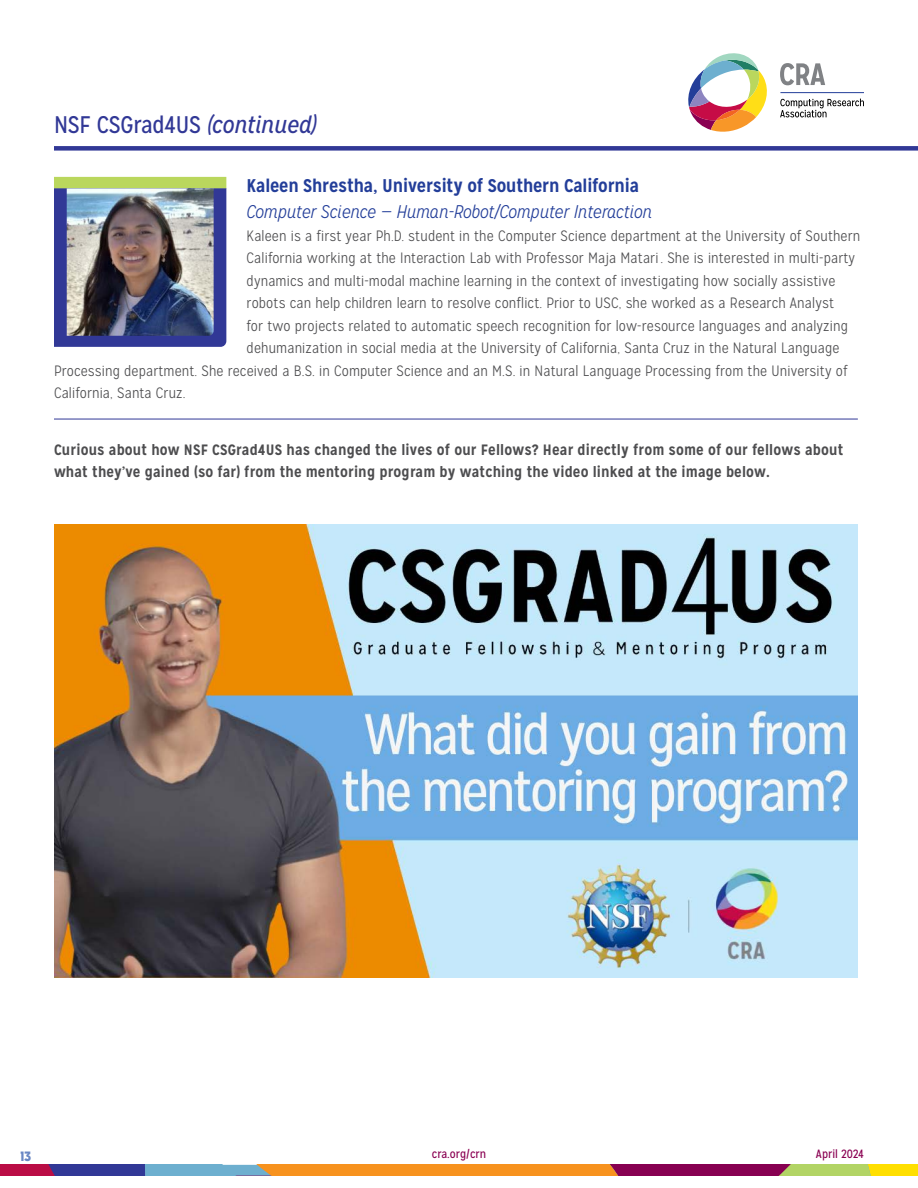
<style>
.page{position:relative;width:918px;height:1188px;background:#fff}
.page>*{position:absolute;margin:0;border:0;box-sizing:border-box;transform-origin:0 0}
.t1{font:24px "Mission Gothic";letter-spacing:-.01em;color:#313896}
.t2{font:italic 300 18.3px "Mission Gothic";letter-spacing:-.01em;color:#233e99}
.t3{font:700 18.3px "Mission Gothic";letter-spacing:-.01em;color:#233e99}
.t4{font:300 15px "Mission Gothic";letter-spacing:.01em;color:#4d4d4f}
.t5{font:700 15px/22.5px "Mission Gothic";letter-spacing:.01em;color:#4d4d4f}
.t6{font:900 13.5px "Mission Gothic";color:#6987c4}
.t7{font:12px "Mission Gothic";color:#8a0052}
.s1{font-style:italic}
</style>
<div class="page">
<svg style="left:0;top:1165px;width:918px;height:11px"></svg>
<svg style="left:780px;top:99px;width:84px;height:18px"></svg>
<svg style="left:780px;top:63px;width:45px;height:22px"></svg>
<hr style="left:780px;top:92px;width:84px;height:1px;background:#233e99">
<svg style="left:688px;top:53px;width:79px;height:79px"></svg>
<div style="left:54px;top:146px;width:864px;height:5px;background:#313896"></div>
<div style="left:54px;top:188px;width:172px;height:159px;background:#313896"></div>
<div style="left:54px;top:177px;width:172px;height:11px;background:#bad75d"></div>
<img style="left:67px;top:188px;width:147px;height:148px">
<img style="left:54px;top:525px;width:804px;height:452px">
<hr style="left:54px;top:419px;width:804px;height:1px;background:#313896">
<h1 class="t1" style="left:54px;top:110px;width:264px">NSF CSGrad4US <span class="s1">(continued)</span></h1>
<p class="t3" style="left:247px;top:174px;width:394px">Kaleen Shrestha, University of Southern California</p>
<p class="t2" style="left:247px;top:201px;width:407px">Computer Science — Human-Robot/Computer Interaction</p>
<p class="t4" style="left:247px;top:227px;width:615px">Kaleen is a first year Ph.D. student in the Computer Science department at the University of Southern</p>
<p class="t4" style="left:247px;top:249px;width:610px">California working at the Interaction Lab with Professor Maja Matarić. She is interested in multi-party</p>
<p class="t4" style="left:247px;top:272px;width:590px">dynamics and multi-modal machine learning in the context of investigating how socially assistive</p>
<p class="t4" style="left:247px;top:294px;width:589px">robots can help children learn to resolve conflict. Prior to USC, she worked as a Research Analyst</p>
<p class="t4" style="left:247px;top:317px;width:603px">for two projects related to automatic speech recognition for low-resource languages and analyzing</p>
<p class="t4" style="left:247px;top:339px;width:594px">dehumanization in social media at the University of California, Santa Cruz in the Natural Language</p>
<p class="t4" style="left:54px;top:362px;width:795px">Processing department. She received a B.S. in Computer Science and an M.S. in Natural Language Processing from the University of</p>
<p class="t4" style="left:54px;top:384px;width:133px">California, Santa Cruz.</p>
<p class="t5" style="left:54px;top:438px;width:791px">Curious about how NSF CSGrad4US has changed the lives of our Fellows? Hear directly from some of our fellows about what they’ve gained (so far) from the mentoring program by watching the video linked at the image below.</p>
<p class="t6" style="left:21px;top:1147px;width:12px">13</p>
<p class="t7" style="left:432px;top:1147px;width:56px">cra.org/crn</p>
<p class="t7" style="left:816px;top:1147px;width:50px">April 2024</p>
</div>
